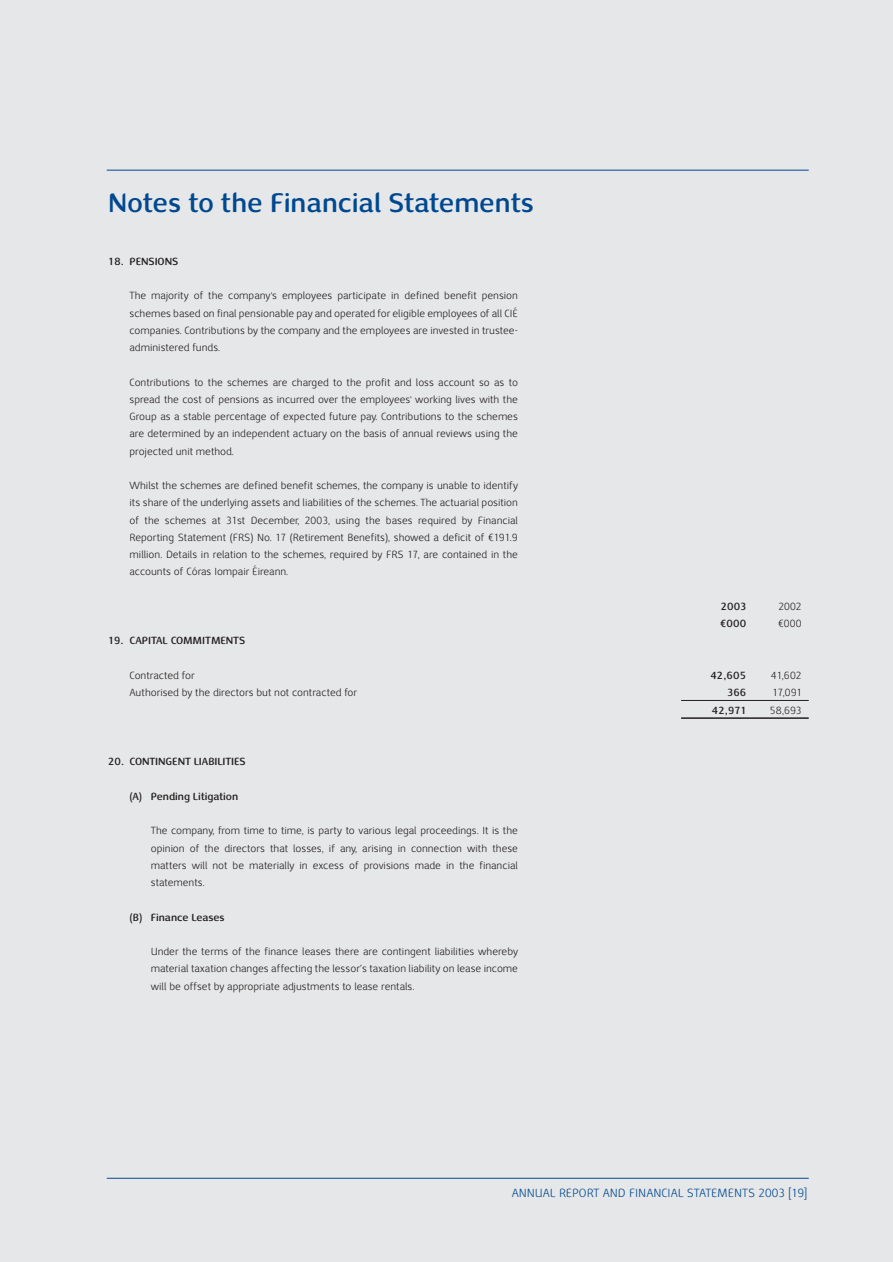
<style>
.page{position:relative;width:893px;height:1262px;background:#fff}
.page>*{position:absolute;margin:0;border:0;box-sizing:border-box;transform-origin:0 0}
.t1{font:700 27px "Nexus Sans";color:#004990}
.t2{font:12px "Nexus Sans";color:#004990}
.t3{font:10.5px/17.2px "Nexus Sans";color:#231f20;text-align:justify}
.t4{font:700 10.5px/17.2px "Nexus Sans";color:#231f20}
</style>
<div class="page">
<div style="left:0;top:0;width:892px;height:1261px;background:#e6e7e8"></div>
<hr style="left:681px;top:717px;width:127px;height:2px;background:#231f20">
<hr style="left:681px;top:700px;width:127px;height:1px;background:#231f20">
<hr style="left:107px;top:170px;width:701px;height:1px;background:#004990">
<hr style="left:107px;top:1177px;width:701px;height:1px;background:#004990">
<h1 class="t1" style="left:108px;top:192px;width:427px">Notes to the Financial Statements</h1>
<p class="t4" style="left:108px;top:254px;width:71px">18. PENSIONS</p>
<p class="t3" style="left:129px;top:288px;width:390px">The majority of the company's employees participate in defined benefit pension schemes based on final pensionable pay and operated for eligible employees of all CIÉ companies. Contributions by the company and the employees are invested in trustee&shy;administered funds.</p>
<p class="t3" style="left:129px;top:374px;width:390px">Contributions to the schemes are charged to the profit and loss account so as to spread the cost of pensions as incurred over the employees' working lives with the Group as a stable percentage of expected future pay. Contributions to the schemes are determined by an independent actuary on the basis of annual reviews using the projected unit method.</p>
<p class="t3" style="left:129px;top:478px;width:390px">Whilst the schemes are defined benefit schemes, the company is unable to identify its share of the underlying assets and liabilities of the schemes. The actuarial position of the schemes at 31st December, 2003, using the bases required by Financial Reporting Statement (FRS) No. 17 (Retirement Benefits), showed a deficit of €191.9 million. Details in relation to the schemes, required by FRS 17, are contained in the accounts of Córas Iompair Éireann.</p>
<p class="t4" style="left:108px;top:633px;width:138px">19. CAPITAL COMMITMENTS</p>
<p class="t4" style="left:720px;top:599px;width:28px">2003 €000</p>
<p class="t3" style="left:778px;top:599px;width:25px">2002 €000</p>
<p class="t3" style="left:129px;top:668px;width:229px">Contracted for<br>Authorised by the directors but not contracted for</p>
<p class="t4" style="left:710px;top:668px;width:38px;text-align:right">42,605<br>366<br>42,971</p>
<p class="t3" style="left:770px;top:668px;width:33px">41,602<br>17,091<br>58,693</p>
<p class="t4" style="left:108px;top:754px;width:139px">20. CONTINGENT LIABILITIES</p>
<p class="t4" style="left:129px;top:788px;width:110px">(A) Pending Litigation</p>
<p class="t3" style="left:151px;top:823px;width:368px">The company, from time to time, is party to various legal proceedings. It is the opinion of the directors that losses, if any, arising in connection with these matters will not be materially in excess of provisions made in the financial statements.</p>
<p class="t4" style="left:129px;top:909px;width:97px">(B) Finance Leases</p>
<p class="t3" style="left:151px;top:944px;width:368px">Under the terms of the finance leases there are contingent liabilities whereby material taxation changes affecting the lessor’s taxation liability on lease income will be offset by appropriate adjustments to lease rentals.</p>
<p class="t2" style="left:512px;top:1187px;width:297px">ANNUAL REPORT AND FINANCIAL STATEMENTS 2003 [19]</p>
</div>
